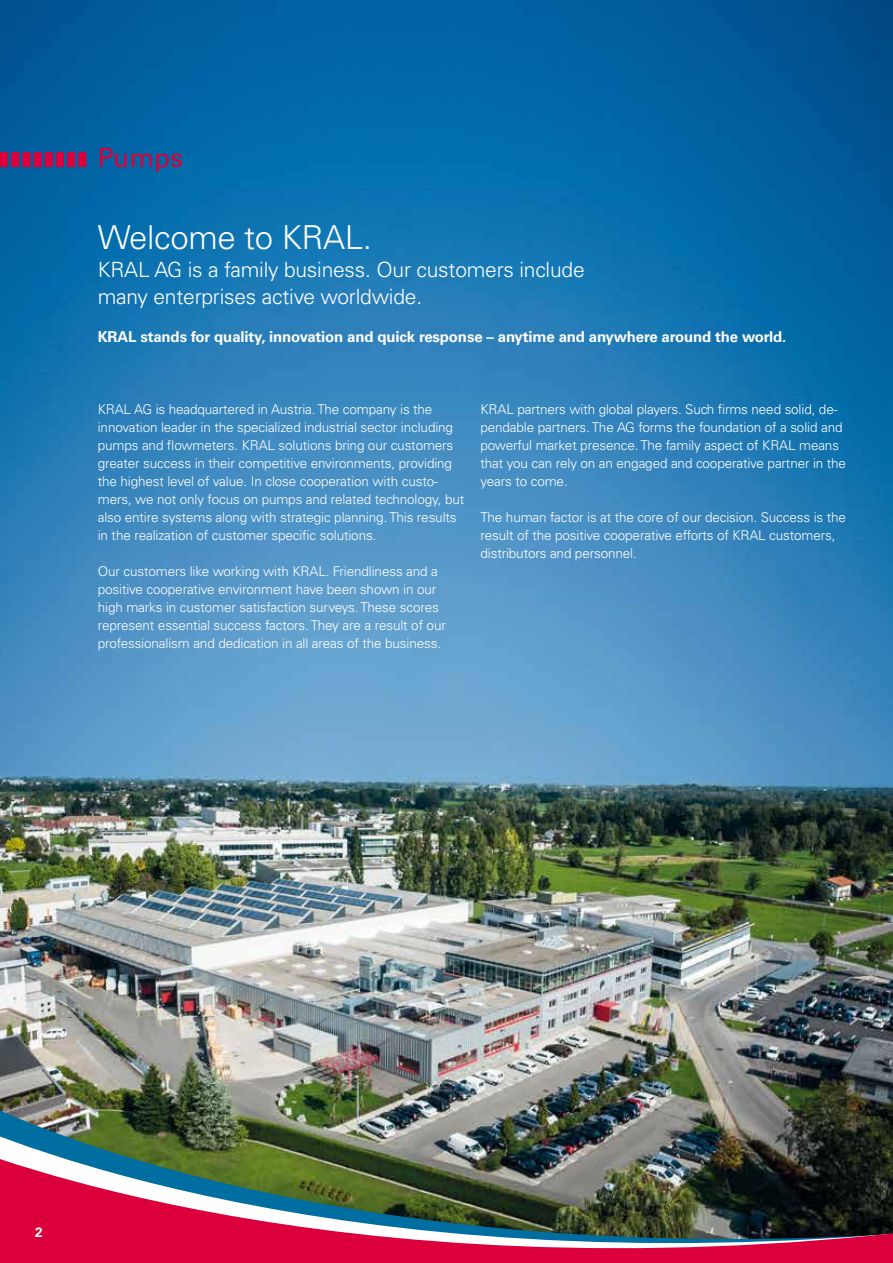
<style>
.page{position:relative;width:893px;height:1263px;background:#fff}
.page>*{position:absolute;margin:0;border:0;box-sizing:border-box;transform-origin:0 0}
.t1{font:300 33px "Univers LTCE";letter-spacing:-.01em;color:#fff}
.t2{font:26.25px "Univers LT Pro 55 Roman";color:#db003b}
.t3{font:300 21px/27px "Univers LTCE";letter-spacing:-.01em;color:#fff}
.t4{font:700 15px "Univers LT Pro 65";letter-spacing:-.01em;color:#fff}
.t5{font:300 13.5px/18px "Univers LTCE";letter-spacing:-.01em;color:#fff}
.t6{font:700 13.5px "Univers LT Pro 65";color:#fff}
</style>
<div class="page">
<img style="left:0;top:0;width:893px;height:1098px">
<img style="left:0;top:1098px;width:893px;height:18px">
<img style="left:0;top:1116px;width:893px;height:6px">
<img style="left:0;top:1122px;width:893px;height:141px">
<div style="left:56px;top:152px;width:8px;height:15px;background:#db003b"></div>
<div style="left:67px;top:152px;width:8px;height:15px;background:#db003b"></div>
<div style="left:78px;top:152px;width:8px;height:15px;background:#db003b"></div>
<div style="left:0;top:152px;width:8px;height:15px;background:#db003b"></div>
<div style="left:11px;top:152px;width:8px;height:15px;background:#db003b"></div>
<div style="left:22px;top:152px;width:9px;height:15px;background:#db003b"></div>
<div style="left:33px;top:152px;width:9px;height:15px;background:#db003b"></div>
<div style="left:45px;top:152px;width:8px;height:15px;background:#db003b"></div>
<h2 class="t2" style="left:98px;top:142px;width:87px">Pumps</h2>
<h1 class="t1" style="left:98px;top:219px;width:276px">Welcome to KRAL.</h1>
<h3 class="t3" style="left:98px;top:257px;width:488px">KRAL AG is a family business. Our customers include many enterprises active worldwide.</h3>
<p class="t4" style="left:98px;top:328px;width:690px">KRAL stands for quality, innovation and quick response – anytime and anywhere around the world.</p>
<p class="t5" style="left:98px;top:400px;width:368px">KRAL AG is headquartered in Austria. The company is the innovation leader in the specialized industrial sector including pumps and flowmeters. KRAL solutions bring our customers greater success in their competitive environments, providing the highest level of value. In close cooperation with custo&shy;mers, we not only focus on pumps and related technology, but also entire systems along with strategic planning. This results in the realization of customer specific solutions.</p>
<p class="t5" style="left:98px;top:562px;width:350px">Our customers like working with KRAL. Friendliness and a positive cooperative environment have been shown in our high marks in customer satisfaction surveys. These scores represent essential success factors. They are a result of our professionalism and dedication in all areas of the business.</p>
<p class="t5" style="left:480px;top:400px;width:367px">KRAL partners with global players. Such firms need solid, de&shy;pendable partners. The AG forms the foundation of a solid and powerful market presence. The family aspect of KRAL means that you can rely on an engaged and cooperative partner in the years to come.</p>
<p class="t5" style="left:480px;top:508px;width:367px">The human factor is at the core of our decision. Success is the result of the positive cooperative efforts of KRAL customers, distributors and personnel.</p>
<p class="t6" style="left:35px;top:1224px;width:9px">2</p>
</div>
